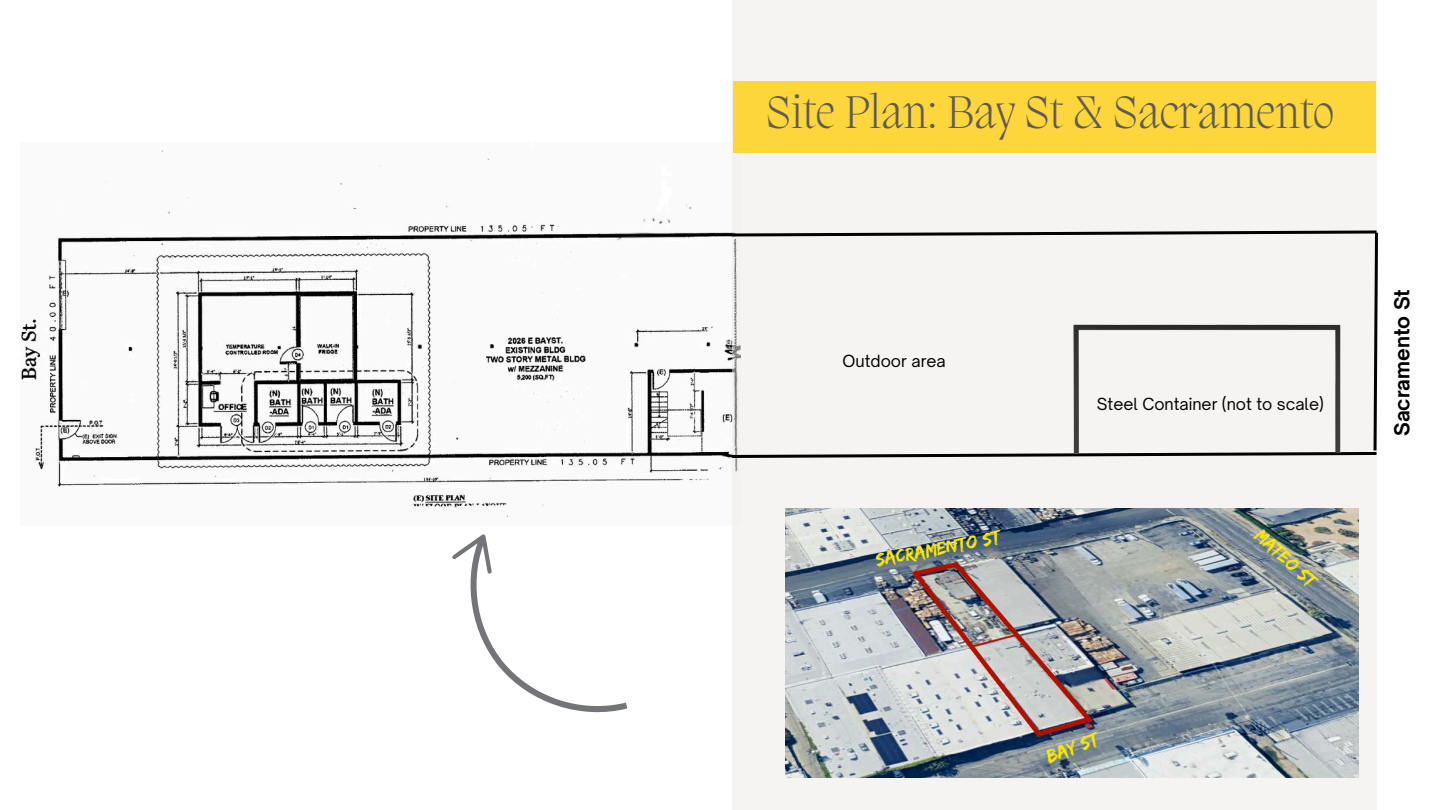
<style>
.page{position:relative;width:1440px;height:810px;background:#fff}
.page>*{position:absolute;margin:0;border:0;box-sizing:border-box;transform-origin:0 0}
.t1{font:200 46.9px "Migra";color:#5e5b58}
.t2{font:700 19.8px "Open Sauce One";color:#000}
.t3{font:19px "Edo";color:#fae901}
.t4{font:16px "Open Sauce One";color:#000}
</style>
<div class="page">
<img style="left:21px;top:150px;width:708px;height:368px">
<div style="left:732px;top:0;width:645px;height:810px;background:#f6f4f2"></div>
<svg style="left:729px;top:230px;width:649px;height:229px"></svg>
<img style="left:1053px;top:315px;width:319px;height:138px">
<div style="left:733px;top:81px;width:643px;height:72px;background:#fdd63b"></div>
<img style="left:786px;top:508px;width:573px;height:269px">
<svg style="left:452px;top:534px;width:176px;height:179px"></svg>
<h3 class="t1" style="left:766px;top:90px;width:570px">Site Plan: Bay St &amp; Sacramento</h3>
<h3 class="t4" style="left:843px;top:351px;width:105px">Outdoor area</h3>
<p class="t4" style="left:1097px;top:394px;width:229px">Steel Container (not to scale)</p>
<p class="t3" style="left:874px;top:550px;width:127px;rotate:-11deg">Sacramento St</p>
<p class="t3" style="left:1265px;top:525px;width:76px;rotate:42deg">Mateo St</p>
<h1 class="t3" style="left:1043px;top:747px;width:56px;rotate:-21deg">Bay St</h1>
<h3 class="t2" style="left:1390px;top:436px;width:149px;rotate:-90deg">Sacramento St</h3>
</div>
